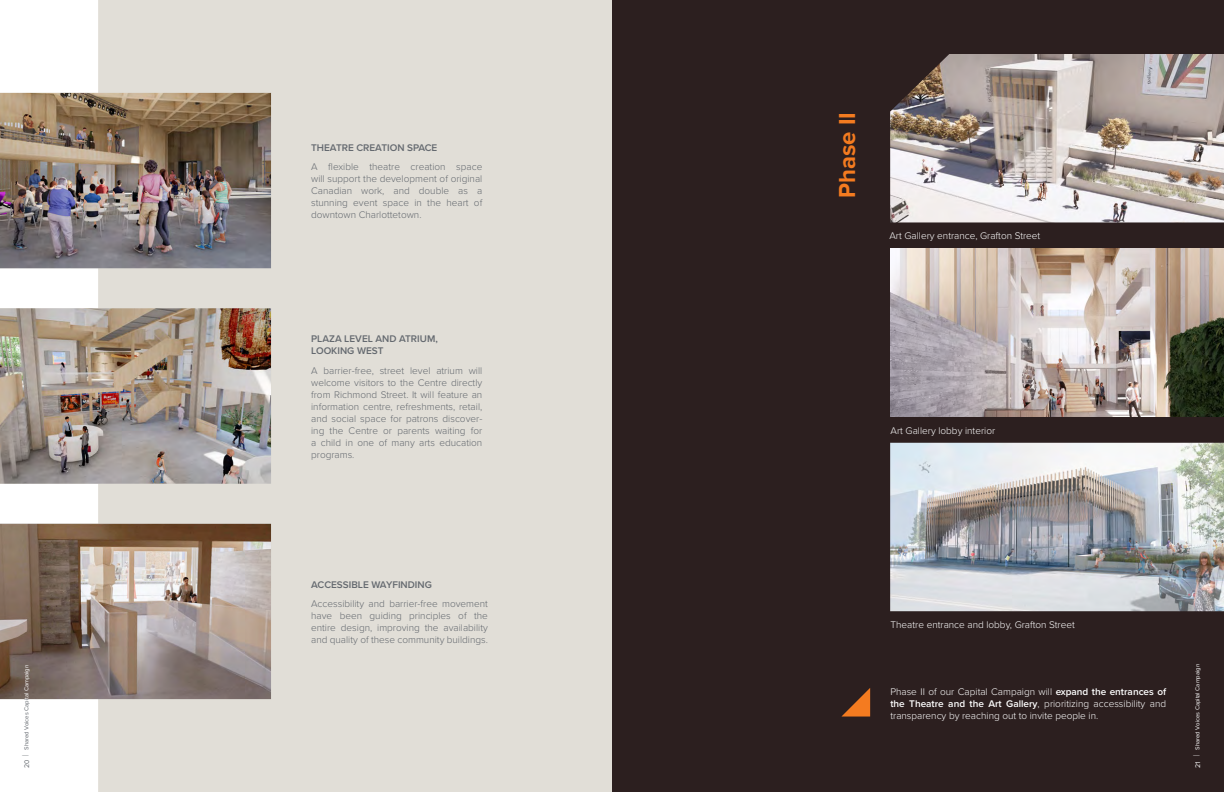
<style>
.page{position:relative;width:1224px;height:792px;background:#fff}
.page>*{position:absolute;margin:0;border:0;box-sizing:border-box;transform-origin:0 0}
.t1{font:700 24px "Proxima Nova";color:#f47b20}
.t2{font:300 10px/12px "Proxima Nova";color:#64696f;text-align:justify}
.t3{font:300 10px/12px "Proxima Nova";color:#fff;text-align:justify}
.t4{font:600 10px/12px "Proxima Nova";color:#64696f}
.t5{font:7px "Proxima Nova";color:#64696f}
.t6{font:7px "Proxima Nova";color:#fff}
.t7{font:condensed 6.7px "DIN Pro";color:#fff}
.t8{font:6px "Proxima Nova";letter-spacing:-.005em;color:#64696f}
.t9{font:6px "Proxima Nova";color:#fff}
.s1{font-size:9px}
.s2{color:#fff}
.s3{font-weight:600}
</style>
<div class="page">
<div style="left:98px;top:0;width:514px;height:792px;background:#e1ded7"></div>
<img style="left:0;top:93px;width:271px;height:175px">
<img style="left:0;top:308px;width:271px;height:176px">
<img style="left:0;top:524px;width:271px;height:175px">
<div style="left:612px;top:0;width:612px;height:792px;background:#2c1f1f"></div>
<svg style="left:841px;top:688px;width:29px;height:29px"></svg>
<img style="left:890px;top:248px;width:334px;height:169px">
<img style="left:890px;top:54px;width:334px;height:168px">
<img style="left:890px;top:443px;width:334px;height:168px">
<p class="t8" style="left:22px;top:756px;width:92px;rotate:-90deg"><span class="s1">|</span> Shared Voices Capi<span class="s2">tal Campaign</span></p>
<p class="t5" style="left:22px;top:768px;width:10px;rotate:-90deg">20</p>
<p class="t4" style="left:311px;top:141px;width:128px">THEATRE CREATION SPACE</p>
<p class="t2" style="left:311px;top:160px;width:173px">A flexible theatre creation space will support the development of original Canadian work, and double as a stunning event space in the heart of downtown Charlottetown.</p>
<p class="t4" style="left:311px;top:333px;width:128px">PLAZA LEVEL AND ATRIUM,<br>LOOKING WEST</p>
<p class="t2" style="left:311px;top:364px;width:173px">A barrier-free, street level atrium will welcome visitors to the Centre directly from Richmond Street. It will feature an information centre, refreshments, retail, and social space for patrons discover&shy;ing the Centre or parents waiting for a child in one of many arts education programs.</p>
<p class="t4" style="left:311px;top:578px;width:122px">ACCESSIBLE WAYFINDING</p>
<p class="t2" style="left:311px;top:597px;width:178px">Accessibility and barrier-free movement have been guiding principles of the entire design, improving the availability and quality of these community buildings.</p>
<h1 class="t1" style="left:829px;top:198px;width:87px;rotate:-90deg">Phase II</h1>
<p class="t3" style="left:889px;top:230px;width:152px">Art Gallery entrance, Grafton Street</p>
<p class="t7" style="left:900px;top:231px;width:116px">INTERIOR PALETTE STUDY - SAMPLES | February 10, 2022</p>
<p class="t3" style="left:891px;top:424px;width:106px">Art Gallery lobby interior</p>
<p class="t3" style="left:891px;top:618px;width:186px">Theatre entrance and lobby, Grafton Street</p>
<p class="t3" style="left:890px;top:685px;width:277px">Phase II of our Capital Campaign will <span class="s3">expand the entrances of the Theatre and the Art Gallery</span>, prioritizing accessibility and transparency by reaching out to invite people in.</p>
<p class="t9" style="left:1193px;top:756px;width:93px;rotate:-90deg"><span class="s1">|</span> Shared Voices Capital Campaign</p>
<p class="t6" style="left:1193px;top:768px;width:8px;rotate:-90deg">21</p>
</div>
